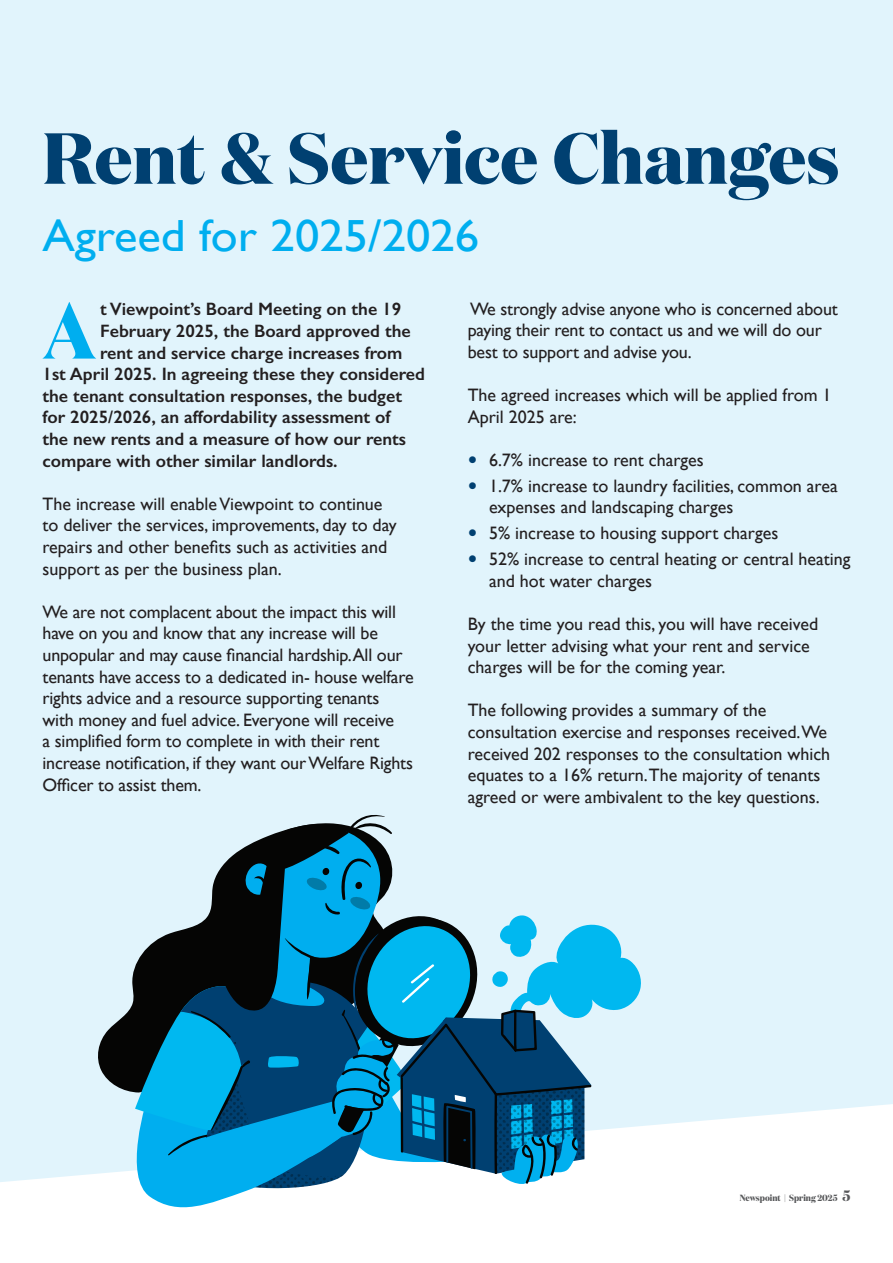
<style>
.page{position:relative;width:893px;height:1263px;background:#e1f4fc}
.page>*{position:absolute;margin:0;border:0;box-sizing:border-box;transform-origin:0 0}
.Int_Body_Text_12pt_Reg{font:700 79.65px "Domaine Disp Nar";color:#00aeef}
.Int_Article_Heading_45pt{font:700 72px "Domaine Disp Nar";color:#004071;scale:1.08 1}
.Int_Article_Heading_45pt-2{font:45px "Gill Sans";color:#00aeef;scale:1.08 1}
.Int_Body_Text_12pt_Reg-2{font:18px/21.6px "Gill Sans";color:#231f20}
.Int_Body_Text_12pt_Reg-3{font:600 18px "Gill Sans";color:#231f20}
.t1{font:700 9px "Domaine Disp Nar";color:#57585a}
.s1{font-size:27px;color:#004071}
.s2{font-size:15px}
</style>
<div class="page">
<svg style="left:0;top:1104px;width:893px;height:159px;background:#fbfdfe"></svg>
<svg style="left:98px;top:1016px;width:25px;height:74px;fill:#050504"></svg>
<svg style="left:123px;top:815px;width:518px;height:392px"></svg>
<p class="Int_Article_Heading_45pt" style="left:43px;top:113px;width:739px">Rent &amp; Service Changes</p>
<p class="Int_Article_Heading_45pt-2" style="left:43px;top:210px;width:406px">Agreed for 2025/2026</p>
<p class="Int_Body_Text_12pt_Reg" style="left:43px;top:280px;width:55px">A</p>
<p class="Int_Body_Text_12pt_Reg-3" style="left:100px;top:298px;width:303px">t Viewpoint’s Board Meeting on the 19</p>
<p class="Int_Body_Text_12pt_Reg-3" style="left:100px;top:320px;width:312px">February 2025, the Board approved the</p>
<p class="Int_Body_Text_12pt_Reg-3" style="left:100px;top:342px;width:304px">rent and service charge increases from</p>
<p class="Int_Body_Text_12pt_Reg-3" style="left:43px;top:363px;width:384px">1st April 2025. In agreeing these they considered</p>
<p class="Int_Body_Text_12pt_Reg-3" style="left:43px;top:385px;width:361px">the tenant consultation responses, the budget</p>
<p class="Int_Body_Text_12pt_Reg-3" style="left:43px;top:406px;width:349px">for 2025/2026, an affordability assessment of</p>
<p class="Int_Body_Text_12pt_Reg-3" style="left:43px;top:428px;width:365px">the new rents and a measure of how our rents</p>
<p class="Int_Body_Text_12pt_Reg-3" style="left:43px;top:450px;width:297px">compare with other similar landlords.</p>
<p class="Int_Body_Text_12pt_Reg-2" style="left:43px;top:493px;width:356px">The increase will enable Viewpoint to continue to deliver the services, improvements, day to day repairs and other benefits such as activities and support as per the business plan.</p>
<p class="Int_Body_Text_12pt_Reg-2" style="left:43px;top:601px;width:373px">We are not complacent about the impact this will have on you and know that any increase will be unpopular and may cause financial hardship.All our tenants have access to a dedicated in- house welfare rights advice and a resource supporting tenants with money and fuel advice. Everyone will receive<br>a simplified form to complete in with their rent increase notification, if they want our Welfare Rights Officer to assist them.</p>
<p class="Int_Body_Text_12pt_Reg-2" style="left:468px;top:298px;width:372px">We strongly advise anyone who is concerned about paying their rent to contact us and we will do our best to support and advise you.</p>
<p class="Int_Body_Text_12pt_Reg-2" style="left:468px;top:384px;width:365px">The agreed increases which will be applied from 1<br>April 2025 are:</p>
<p class="Int_Body_Text_12pt_Reg-2" style="left:468px;top:449px;width:238px"><span class="s1">•</span> 6.7% increase to rent charges</p>
<p class="Int_Body_Text_12pt_Reg-2" style="left:489px;top:475px;width:350px;text-indent:-21px"><span class="s1">•</span> 1.7% increase to laundry facilities, common area expenses and landscaping charges</p>
<p class="Int_Body_Text_12pt_Reg-2" style="left:468px;top:522px;width:312px"><span class="s1">•</span> 5% increase to housing support charges</p>
<p class="Int_Body_Text_12pt_Reg-2" style="left:489px;top:548px;width:363px;text-indent:-21px"><span class="s1">•</span> 52% increase to central heating or central heating and hot water charges</p>
<p class="Int_Body_Text_12pt_Reg-2" style="left:468px;top:613px;width:352px">By the time you read this, you will have received your letter advising what your rent and service charges will be for the coming year.</p>
<p class="Int_Body_Text_12pt_Reg-2" style="left:468px;top:699px;width:364px">The following provides a summary of the consultation exercise and responses received.We received 202 responses to the consultation which equates to a 16% return.The majority of tenants agreed or were ambivalent to the key questions.</p>
<p class="t1" style="left:740px;top:1192px;width:112px">Newspoint | Spring 2025 <span class="s2">5</span></p>
</div>
